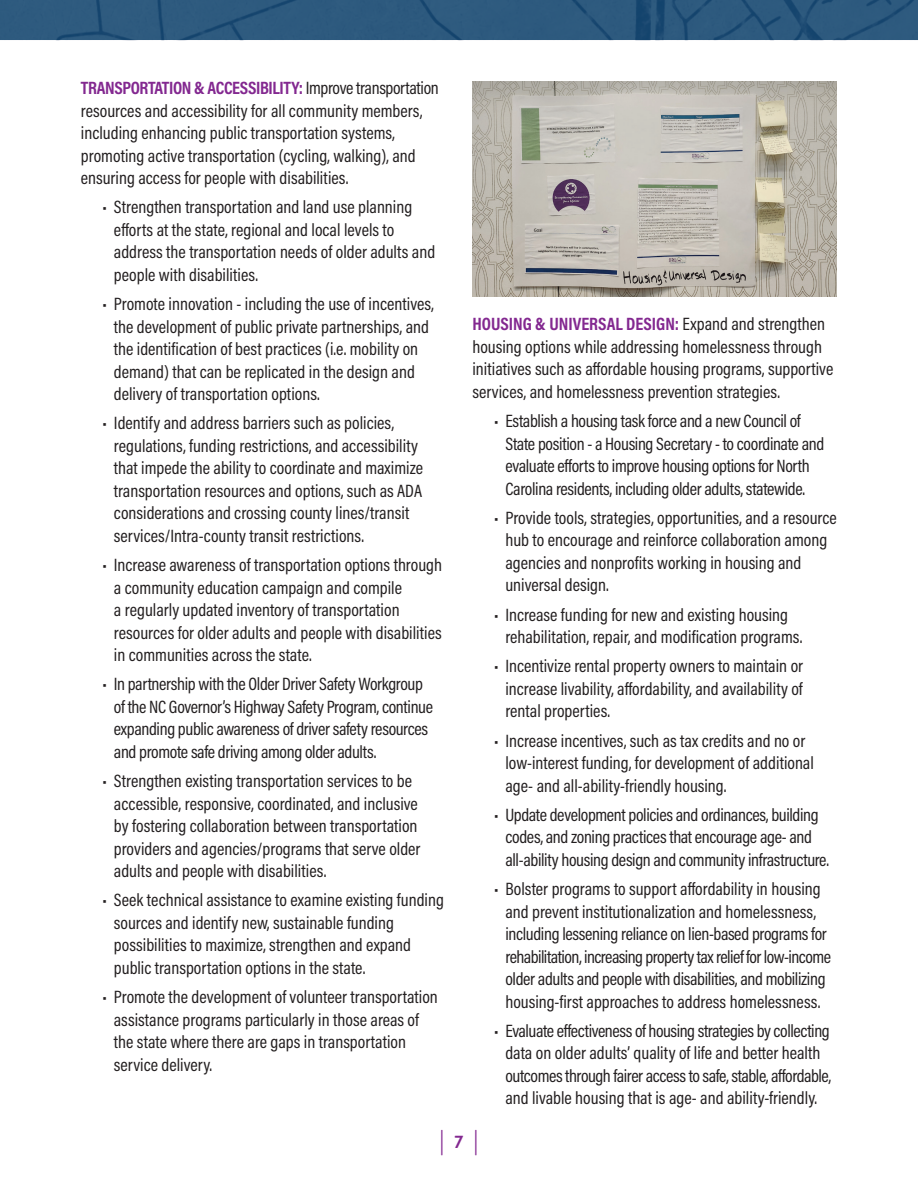
<style>
.page{position:relative;width:918px;height:1188px;background:#fff}
.page>*{position:absolute;margin:0;border:0;box-sizing:border-box;transform-origin:0 0}
.t1{font:700 24px "Brandon Grotesque";color:#832890}
.t2{font:18px/22.5px "Acumin Pro Cond";color:#231f20}
.t3{font:18px/22.5px "Acumin Pro Cond";letter-spacing:-.02em;color:#231f20}
.s1{font-weight:700;color:#832890}
.s2{font-size:18px}
</style>
<div class="page">
<img style="left:0;top:0;width:918px;height:40px">
<img style="left:472px;top:81px;width:365px;height:216px">
<p class="t2" style="left:81px;top:76px;width:359px"><span class="s1">TRANSPORTATION &amp; ACCESSIBILITY:</span> Improve transportation resources and accessibility for all community members, including enhancing public transportation systems, promoting active transportation (cycling, walking), and ensuring access for people with disabilities.</p>
<p class="t2" style="left:114px;top:196px;width:323px;text-indent:-11px">• Strengthen transportation and land use planning eforts at the state, regional and local levels to address the transportation needs of older adults and people with disabilities.</p>
<p class="t2" style="left:114px;top:292px;width:322px;text-indent:-11px">• Promote innovation - including the use of incentives, the development of public private partnerships, and the identification of best practices (i.e. mobility on demand) that can be replicated in the design and delivery of transportation options.</p>
<p class="t2" style="left:114px;top:412px;width:311px;text-indent:-11px">• Identify and address barriers such as policies, regulations, funding restrictions, and accessibility that impede the ability to coordinate and maximize transportation resources and options, such as ADA considerations and crossing county lines/transit services/Intra-county transit restrictions.</p>
<p class="t2" style="left:114px;top:553px;width:330px;text-indent:-11px">• Increase awareness of transportation options through a community education campaign and compile<br>a regularly updated inventory of transportation resources for older adults and people with disabilities in communities across the state.</p>
<p class="t3" style="left:114px;top:673px;width:321px;text-indent:-11px">• In partnership with the Older Driver Safety Workgroup of the NC Governor’s Highway Safety Program, continue expanding public awareness of driver safety resources and promote safe driving among older adults.</p>
<p class="t2" style="left:114px;top:769px;width:308px;text-indent:-11px">• Strengthen existing transportation services to be accessible, responsive, coordinated, and inclusive by fostering collaboration between transportation providers and agencies/programs that serve older adults and people with disabilities.</p>
<p class="t2" style="left:114px;top:889px;width:332px;text-indent:-11px">• Seek technical assistance to examine existing funding sources and identify new, sustainable funding possibilities to maximize, strengthen and expand public transportation options in the state.</p>
<p class="t2" style="left:114px;top:985px;width:325px;text-indent:-11px">• Promote the development of volunteer transportation assistance programs particularly in those areas of the state where there are gaps in transportation service delivery.</p>
<p class="t2" style="left:472px;top:313px;width:362px"><span class="s1">HOUSING &amp; UNIVERSAL DESIGN:</span> Expand and strengthen housing options while addressing homelessness through initiatives such as afordable housing programs, supportive services, and homelessness prevention strategies.</p>
<p class="t3" style="left:505px;top:409px;width:320px;text-indent:-11px">• Establish a housing task force and a new Council of State position - a Housing Secretary - to coordinate and evaluate eforts to improve housing options for North Carolina residents, including older adults, statewide.</p>
<p class="t2" style="left:505px;top:506px;width:333px;text-indent:-11px">• Provide tools, strategies, opportunities, and a resource hub to encourage and reinforce collaboration among agencies and nonprofits working in housing and universal design.</p>
<p class="t2" style="left:505px;top:603px;width:299px;text-indent:-11px">• Increase funding for new and existing housing rehabilitation, repair, and modification programs.</p>
<p class="t2" style="left:505px;top:655px;width:299px;text-align:justify;text-indent:-11px">• Incentivize rental property owners to maintain or increase livability, afordability, and availability of rental properties.</p>
<p class="t2" style="left:505px;top:729px;width:310px;text-indent:-11px">• Increase incentives, such as tax credits and no or low-interest funding, for development of additional age- and all-ability-friendly housing.</p>
<p class="t3" style="left:505px;top:803px;width:325px;text-indent:-11px">• Update development policies and ordinances, building codes, and zoning practices that encourage age- and all-ability housing design and community infrastructure.</p>
<p class="t2" style="left:505px;top:877px;width:327px;text-indent:-11px">• Bolster programs to support afordability in housing and prevent institutionalization and homelessness, including lessening reliance on lien-based programs for rehabilitation, increasing property tax relief for low-income older adults and people with disabilities, and mobilizing housing-first approaches to address homelessness.</p>
<p class="t2" style="left:505px;top:1019px;width:327px;text-indent:-11px">• Evaluate efectiveness of housing strategies by collecting data on older adults’ quality of life and better health outcomes through fairer access to safe, stable, afordable, and livable housing that is age- and ability-friendly.</p>
<h1 class="t1" style="left:440px;top:1125px;width:40px">| <span class="s2">7</span> |</h1>
</div>
